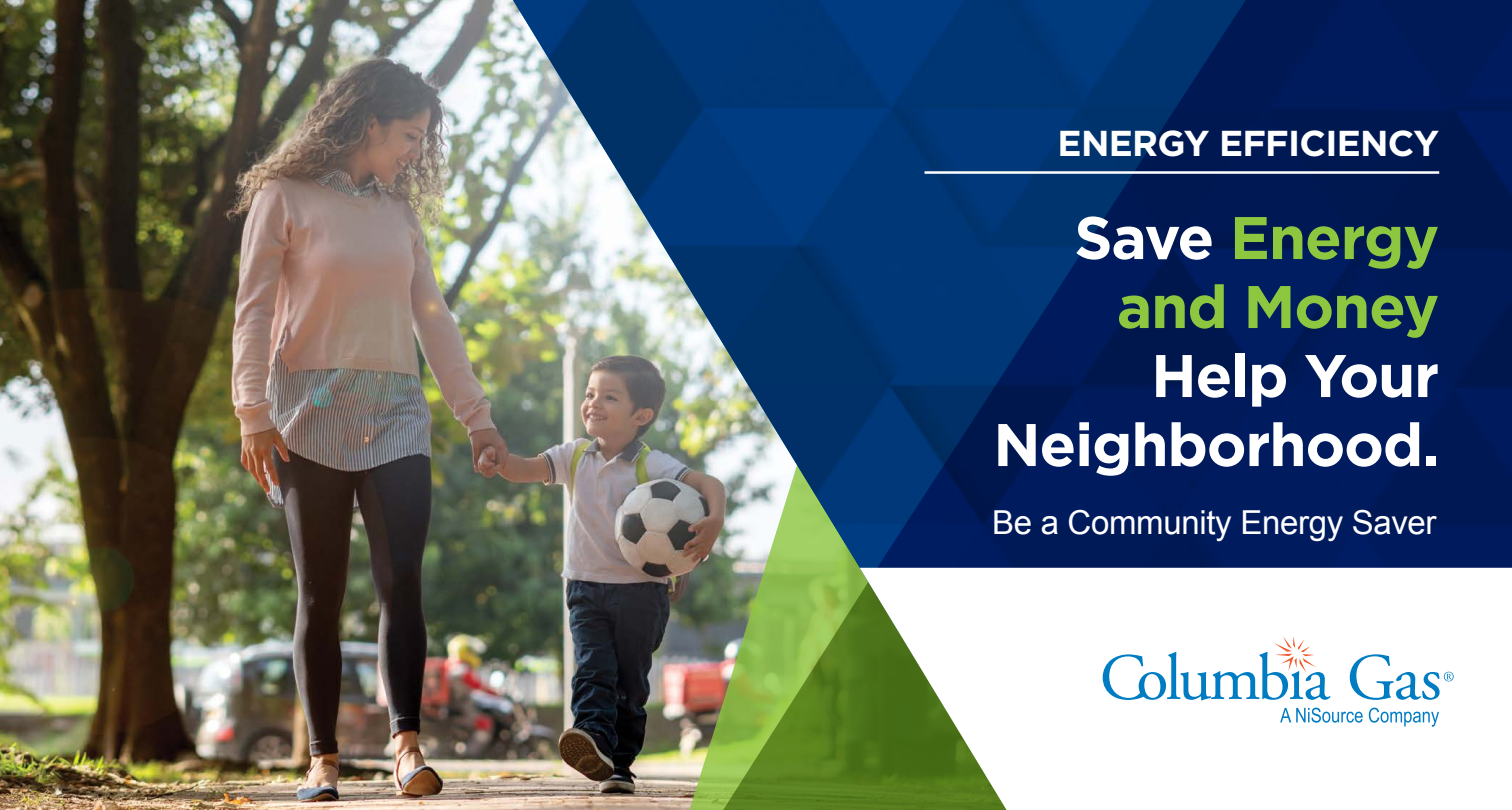
<style>
.page{position:relative;width:1512px;height:810px;background:#fff}
.page>*{position:absolute;margin:0;border:0;box-sizing:border-box;transform-origin:0 0}
.t1{font:700 60px/69px "Gotham";letter-spacing:-.02em;color:#fff;text-align:right}
.t2{font:700 60px/69px "Gotham";letter-spacing:-.02em;color:#8dc63f;text-align:right}
.t3{font:700 36px "Gotham";letter-spacing:-.02em;color:#fff}
.t4{font:33px "Arial";letter-spacing:-.01em;color:#fff}
.s1{color:#fff}
</style>
<div class="page">
<img style="left:0;top:0;width:689px;height:810px">
<img style="left:513px;top:0;width:359px;height:804px">
<svg style="left:872px;top:0;width:640px;height:568px;background:#002260"></svg>
<svg style="left:860px;top:568px;width:516px;height:242px"></svg>
<svg style="left:1103px;top:636px;width:227px;height:64px"></svg>
<svg style="left:1350px;top:654px;width:104px;height:46px"></svg>
<svg style="left:1280px;top:708px;width:83px;height:15px"></svg>
<svg style="left:1369px;top:708px;width:70px;height:19px"></svg>
<hr style="left:925px;top:171px;width:514px;height:3px;background:#fff">
<p class="t3" style="left:1058px;top:119px;width:383px">ENERGY EFFICIENCY</p>
<h1 class="t2" style="left:1074px;top:203px;width:367px"><span class="s1">Save</span> Energy and Money</h1>
<h1 class="t1" style="left:993px;top:341px;width:447px">Help Your<br>Neighborhood.</h1>
<p class="t4" style="left:992px;top:501px;width:446px">Be a Community Energy Saver</p>
</div>
